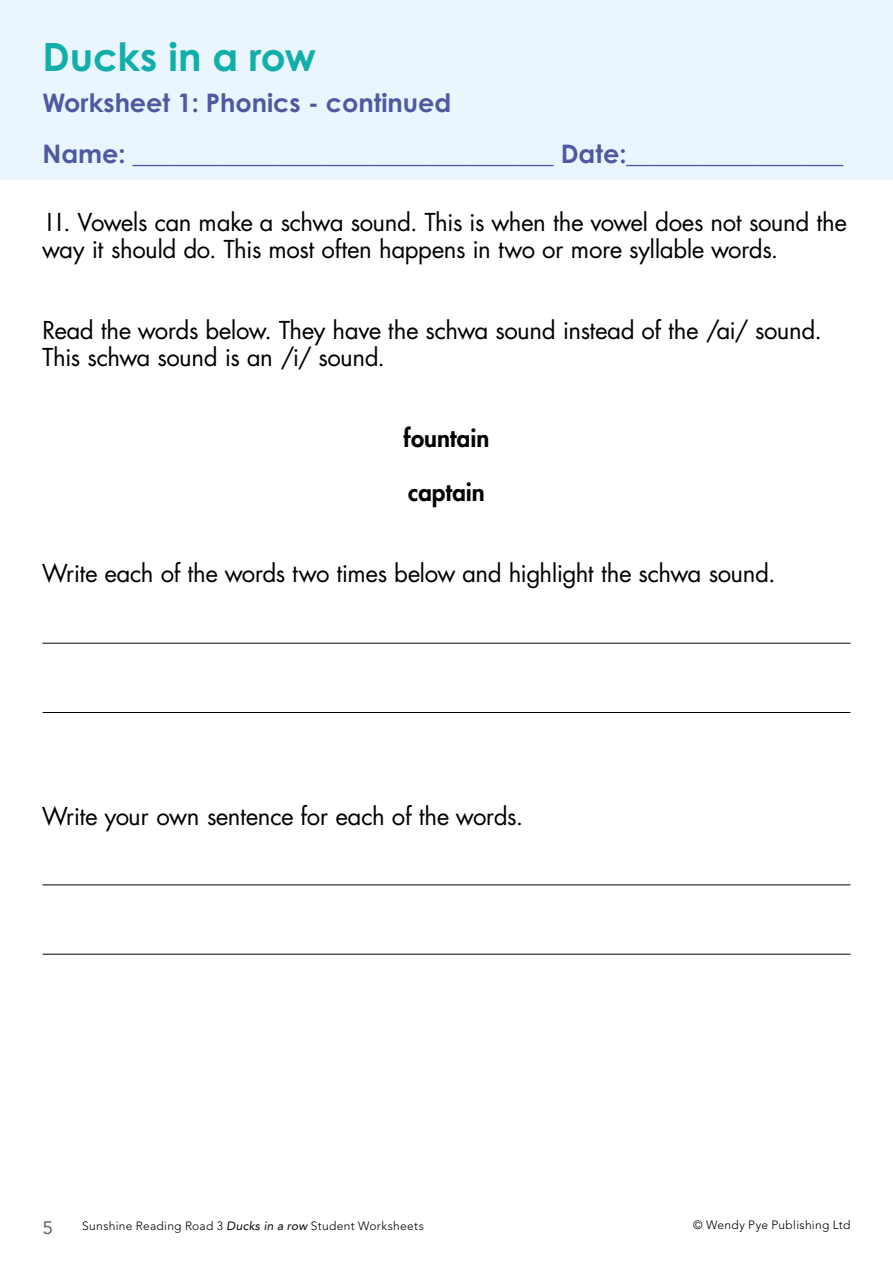
<style>
.page{position:relative;width:893px;height:1263px;background:#fff}
.page>*{position:absolute;margin:0;border:0;box-sizing:border-box;transform-origin:0 0}
.t1{font:700 39px "Century Gothic Pro";letter-spacing:-.005em;color:#11afaa}
.t2{font:700 25.5px/51px "Century Gothic Pro";color:#4f58a0}
.t3{font:24px/27px "US Asunshine";letter-spacing:-.005em;color:#000}
.t4{font:800 24px "US Asunshine";color:#000}
.t5{font:18px "Avenir LT Std";color:#636569;scale:1.05 1}
.t6{font:300 12px "Avenir LT Std";letter-spacing:.025em;color:#000}
.s1{font-weight:400;font-style:italic}
</style>
<div class="page">
<div style="left:0;top:0;width:893px;height:179px;background:#eaf5fd"></div>
<hr style="left:43px;top:643px;width:807px;height:1px;background:#000">
<hr style="left:43px;top:712px;width:807px;height:1px;background:#000">
<hr style="left:43px;top:884px;width:807px;height:1px;background:#000">
<hr style="left:43px;top:954px;width:807px;height:1px;background:#000">
<h1 class="t1" style="left:43px;top:33px;width:275px">Ducks in a row</h1>
<p class="t2" style="left:43px;top:77px;width:802px">Worksheet 1: Phonics - continued<br>Name: _________________________________ Date:_________________</p>
<p class="t3" style="left:43px;top:208px;width:805px">11. Vowels can make a schwa sound. This is when the vowel does not sound the way it should do. This most often happens in two or more syllable words.</p>
<p class="t3" style="left:43px;top:316px;width:781px">Read the words below. They have the schwa sound instead of the /ai/ sound.<br>This schwa sound is an /i/ sound.</p>
<p class="t4" style="left:404px;top:422px;width:87px">fountain</p>
<p class="t4" style="left:408px;top:476px;width:78px">captain</p>
<p class="t3" style="left:43px;top:559px;width:734px">Write each of the words two times below and highlight the schwa sound.</p>
<p class="t3" style="left:43px;top:802px;width:482px">Write your own sentence for each of the words.</p>
<p class="t5" style="left:43px;top:1217px;width:12px">5</p>
<p class="t6" style="left:82px;top:1218px;width:343px">Sunshine Reading Road 3 <span class="s1">Ducks in a row</span> Student Worksheets</p>
<p class="t6" style="left:693px;top:1218px;width:159px">© Wendy Pye Publishing Ltd</p>
</div>
